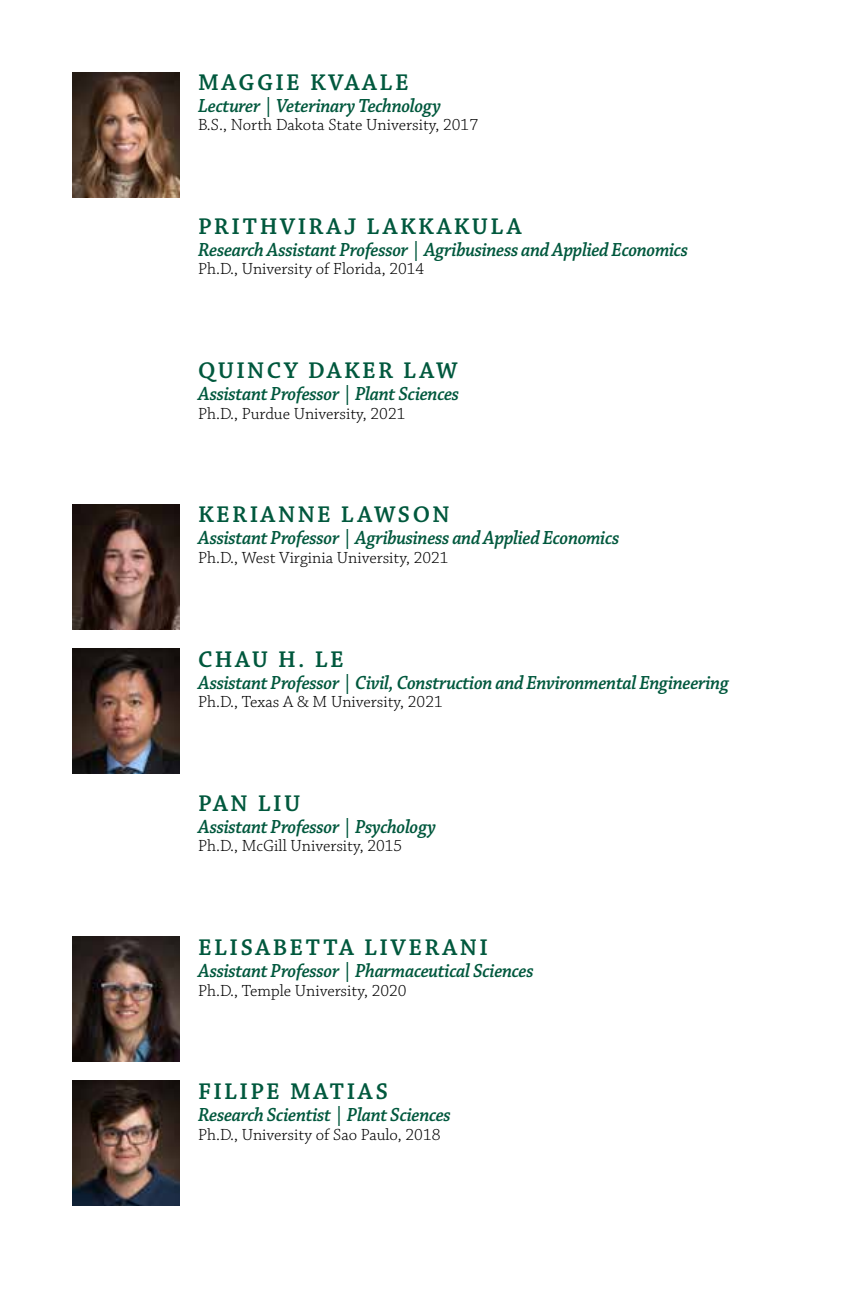
<style>
.page{position:relative;width:864px;height:1296px;background:#fff}
.page>*{position:absolute;margin:0;border:0;box-sizing:border-box;transform-origin:0 0}
.t1{font:600 24px "Chaparral Pro";letter-spacing:.105em;color:#00583d}
.t2{font:italic 600 20px "Chaparral Pro";letter-spacing:-.02em;color:#00583d;scale:.94 1}
.t3{font:300 17px "Chaparral Pro";color:#000}
</style>
<div class="page">
<img style="left:72px;top:504px;width:108px;height:126px">
<img style="left:72px;top:648px;width:108px;height:126px">
<img style="left:72px;top:936px;width:108px;height:126px">
<img style="left:72px;top:1080px;width:108px;height:126px">
<img style="left:72px;top:72px;width:108px;height:126px">
<p class="t1" style="left:198px;top:69px;width:212px">MAGGIE KVAALE</p>
<p class="t2" style="left:198px;top:94px;width:260px">Lecturer | Veterinary Technology</p>
<p class="t3" style="left:198px;top:116px;width:282px">B.S., North Dakota State University, 2017</p>
<p class="t1" style="left:198px;top:213px;width:325px">PRITHVIRAJ LAKKAKULA</p>
<p class="t2" style="left:198px;top:238px;width:523px">Research Assistant Professor | Agribusiness and Applied Economics</p>
<p class="t3" style="left:198px;top:260px;width:228px">Ph.D., University of Florida, 2014</p>
<p class="t1" style="left:198px;top:357px;width:261px">QUINCY DAKER LAW</p>
<p class="t2" style="left:198px;top:383px;width:279px">Assistant Professor | Plant Sciences</p>
<p class="t3" style="left:198px;top:404px;width:209px">Ph.D., Purdue University, 2021</p>
<p class="t1" style="left:198px;top:501px;width:253px">KERIANNE LAWSON</p>
<p class="t2" style="left:198px;top:527px;width:450px">Assistant Professor | Agribusiness and Applied Economics</p>
<p class="t3" style="left:198px;top:548px;width:252px">Ph.D., West Virginia University, 2021</p>
<p class="t1" style="left:198px;top:645px;width:147px">CHAU H. LE</p>
<p class="t2" style="left:198px;top:671px;width:566px">Assistant Professor | Civil, Construction and Environmental Engineering</p>
<p class="t3" style="left:198px;top:693px;width:246px">Ph.D., Texas A &amp; M University, 2021</p>
<p class="t1" style="left:198px;top:790px;width:104px">PAN LIU</p>
<p class="t2" style="left:198px;top:815px;width:255px">Assistant Professor | Psychology</p>
<p class="t3" style="left:198px;top:837px;width:206px">Ph.D., McGill University, 2015</p>
<p class="t1" style="left:198px;top:934px;width:291px">ELISABETTA LIVERANI</p>
<p class="t2" style="left:198px;top:959px;width:359px">Assistant Professor | Pharmaceutical Sciences</p>
<p class="t3" style="left:198px;top:981px;width:210px">Ph.D., Temple University, 2020</p>
<p class="t1" style="left:198px;top:1078px;width:192px">FILIPE MATIAS</p>
<p class="t2" style="left:198px;top:1104px;width:271px">Research Scientist | Plant Sciences</p>
<p class="t3" style="left:198px;top:1125px;width:244px">Ph.D., University of Sao Paulo, 2018</p>
</div>
